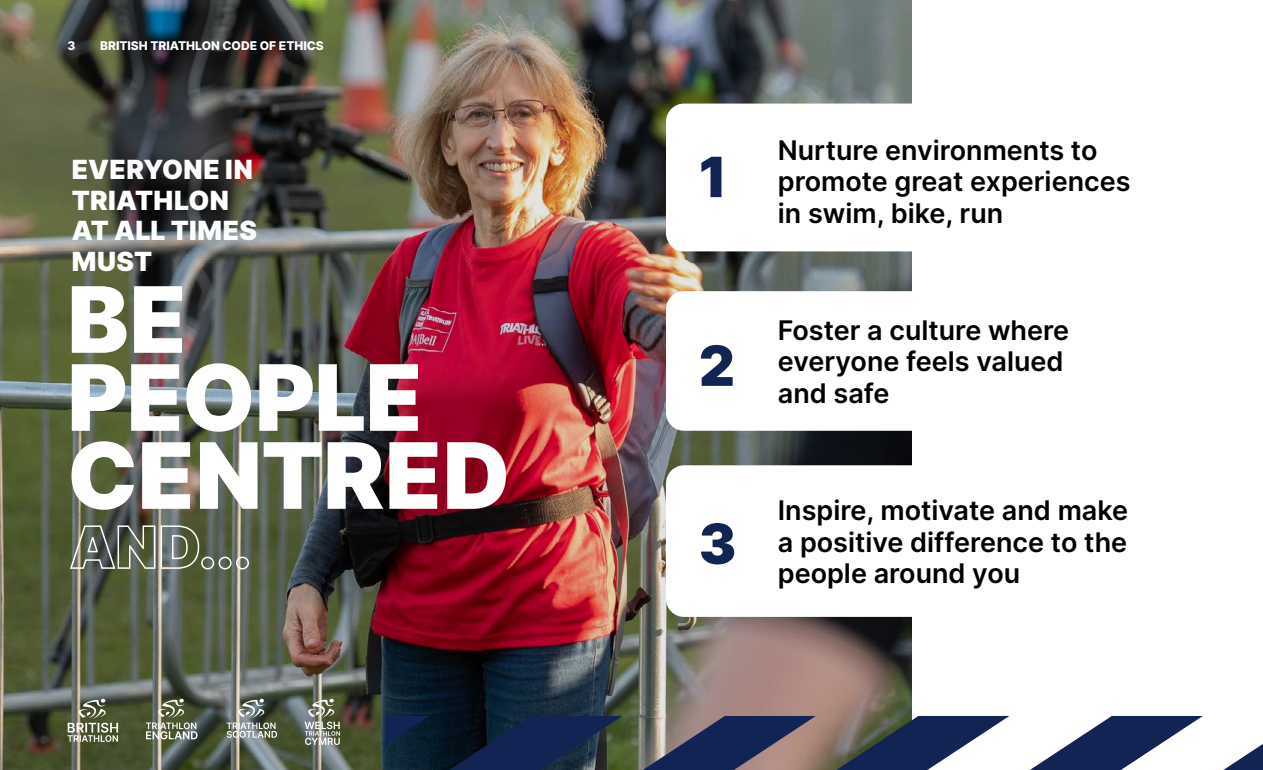
<style>
.page{position:relative;width:1263px;height:770px;background:#fff}
.page>*{position:absolute;margin:0;border:0;box-sizing:border-box;transform-origin:0 0}
.t1{font:900 91.5px/78px "Inter";letter-spacing:-.005em;color:#fff}
.t2{font:900 55.5px "Inter";color:#122454}
.t3{font:600 27px/31.5px "Inter";color:#000}
.t4{font:900 26.4px/30.6px "Inter";letter-spacing:.01em;color:#fff}
.t5{font:800 12px "Inter";color:#fff}
</style>
<div class="page">
<img style="left:0;top:0;width:911px;height:770px">
<div style="left:666px;top:104px;width:540px;height:147px;background:#fff;border-radius:18px"></div>
<div style="left:666px;top:291px;width:540px;height:139px;background:#fff;border-radius:18px"></div>
<div style="left:666px;top:465px;width:540px;height:151px;background:#fff;border-radius:18px"></div>
<svg style="left:69px;top:524px;width:181px;height:46px;background:#707667"></svg>
<svg style="left:146px;top:698px;width:52px;height:41px;background:#787e68"></svg>
<svg style="left:227px;top:698px;width:50px;height:39px;background:#7f867f"></svg>
<svg style="left:386px;top:716px;width:877px;height:54px"></svg>
<svg style="left:305px;top:698px;width:35px;height:47px;background:#8b9181"></svg>
<svg style="left:68px;top:698px;width:50px;height:43px;background:#787e68"></svg>
<p class="t5" style="left:68px;top:37px;width:10px">3</p>
<p class="t5" style="left:100px;top:37px;width:225px">BRITISH TRIATHLON CODE OF ETHICS</p>
<p class="t4" style="left:72px;top:153px;width:187px">EVERYONE IN<br>TRIATHLON<br>AT ALL TIMES<br>MUST</p>
<h1 class="t1" style="left:68px;top:278px;width:444px">BE<br>PEOPLE<br>CENTRED</h1>
<h2 class="t2" style="left:699px;top:136px;width:30px">1</h2>
<h2 class="t2" style="left:699px;top:325px;width:37px">2</h2>
<h2 class="t2" style="left:699px;top:503px;width:39px">3</h2>
<p class="t3" style="left:778px;top:133px;width:354px">Nurture environments to promote great experiences in swim, bike, run</p>
<p class="t3" style="left:778px;top:314px;width:293px">Foster a culture where everyone feels valued and safe</p>
<p class="t3" style="left:778px;top:494px;width:352px;text-align:justify">Inspire, motivate and make a positive difference to the people around you</p>
</div>
